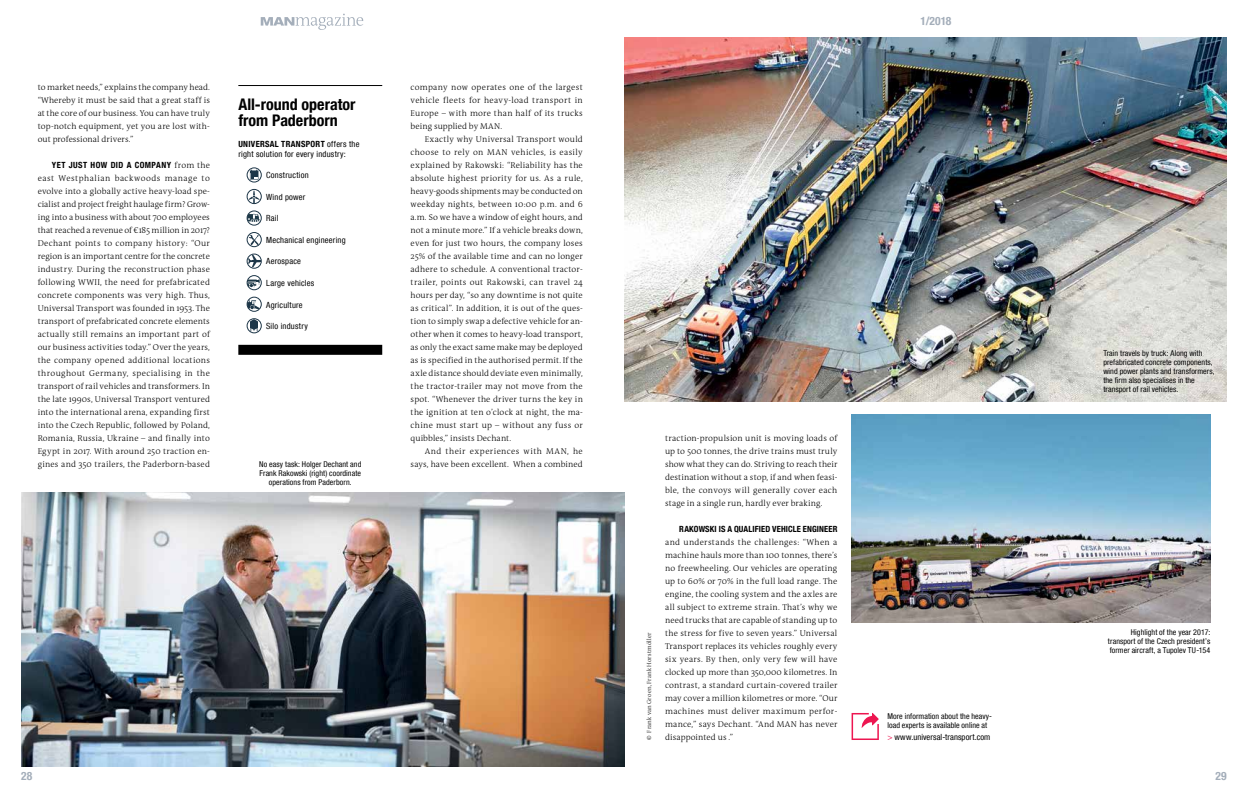
<style>
.page{position:relative;width:1248px;height:794px;background:#fff}
.page>*{position:absolute;margin:0;border:0;box-sizing:border-box;transform-origin:0 0}
.t1{font:16px/16px "MAN Helvetica Neue 77 Bold Cond";color:#000}
.t2{font:11.5px "MAN Helvetica Neue 77 Bold Cond";letter-spacing:.01em;color:#a4aeba}
.t3{font:300 8.5px/13px "The Antiqua B W3";letter-spacing:.02em;color:#000;text-align:justify}
.t4{font:8.5px "MAN Helvetica Neue 57 Cond";letter-spacing:.025em;color:#000}
.t5{font:8.5px "MAN Helvetica Neue 77 Bold Cond";letter-spacing:.03em;color:#000}
.t6{font:8.5px "MAN Helvetica Neue 77 Bold Cond";letter-spacing:.05em;color:#000}
.t7{font:8px/9px "MAN Helvetica Neue 57 Cond";letter-spacing:.01em;color:#000}
.t8{font:300 6px "The Antiqua B W3";letter-spacing:.025em;color:#000}
.s1{font-family:"The Antiqua B W3";font-weight:300}
.s2{font-family:"MAN Helvetica Neue 57 Cond"}
.s3{color:#ed1651}
</style>
<div class="page">
<img style="left:21px;top:493px;width:603px;height:273px">
<img style="left:624px;top:38px;width:602px;height:364px">
<svg style="left:851px;top:713px;width:27px;height:27px"></svg>
<img style="left:851px;top:415px;width:359px;height:208px">
<hr style="left:238px;top:85px;width:144px;height:1px;background:#000">
<svg style="left:247px;top:168px;width:14px;height:14px"></svg>
<svg style="left:250px;top:170px;width:8px;height:9px"></svg>
<div style="left:247px;top:168px;width:14px;height:14px;border:1px solid #1d3648;border-radius:50%"></div>
<img style="left:249px;top:190px;width:10px;height:14px">
<div style="left:247px;top:189px;width:14px;height:15px;border:1px solid #1d3648;border-radius:50%"></div>
<svg style="left:247px;top:214px;width:12px;height:8px"></svg>
<div style="left:247px;top:211px;width:14px;height:14px;border:1px solid #1d3648;border-radius:50%"></div>
<svg style="left:249px;top:235px;width:9px;height:10px"></svg>
<div style="left:247px;top:232px;width:14px;height:15px;border:1px solid #1d3648;border-radius:50%"></div>
<img style="left:247px;top:255px;width:14px;height:13px">
<div style="left:247px;top:254px;width:14px;height:14px;border:1px solid #1d3648;border-radius:50%"></div>
<svg style="left:247px;top:279px;width:12px;height:8px"></svg>
<div style="left:247px;top:275px;width:14px;height:15px;border:1px solid #1d3648;border-radius:50%"></div>
<img style="left:247px;top:297px;width:12px;height:14px">
<div style="left:247px;top:297px;width:14px;height:14px;border:1px solid #1d3648;border-radius:50%"></div>
<img style="left:247px;top:319px;width:14px;height:14px;border-radius:7px">
<div style="left:247px;top:318px;width:14px;height:15px;border:1px solid #1d3648;border-radius:50%"></div>
<div style="left:238px;top:345px;width:144px;height:10px;background:#000"></div>
<svg style="left:261px;top:14px;width:102px;height:16px"></svg>
<p class="t3" style="left:38px;top:80px;width:174px">to market needs,” explains the company head. “Whereby it must be said that a great staff is at the core of our business. You can have truly top-notch equipment, yet you are lost with&shy;out professional drivers.”</p>
<p class="t6" style="left:52px;top:159px;width:159px">YET JUST HOW DID A COMPANY <span class="s1">from the</span></p>
<p class="t3" style="left:38px;top:171px;width:174px">east Westphalian backwoods manage to evolve into a globally active heavy-load spe&shy;cialist and project freight haulage firm? Grow&shy;ing into a business with about 700 employees that reached a revenue of €185 million in 2017?<br>Dechant points to company history: “Our region is an important centre for the concrete industry. During the reconstruction phase following WWII, the need for prefabricated concrete components was very high. Thus, Universal Transport was founded in 1953. The transport of prefabricated concrete elements actually still remains an important part of our business activities today.” Over the years, the company opened additional locations throughout Germany, specialising in the transport of rail vehicles and transformers. In the late 1990s, Universal Transport ventured into the international arena, expanding first into the Czech Republic, followed by Poland, Romania, Russia, Ukraine – and finally into Egypt in 2017. With around 250 traction en&shy;gines and 350 trailers, the Paderborn-based</p>
<h1 class="t1" style="left:238px;top:96px;width:119px">All-round operator from Paderborn</h1>
<p class="t5" style="left:238px;top:138px;width:123px">UNIVERSAL TRANSPORT <span class="s2">offers the</span></p>
<p class="t4" style="left:238px;top:149px;width:109px">right solution for every industry:</p>
<p class="t4" style="left:266px;top:170px;width:44px">Construction</p>
<p class="t4" style="left:266px;top:192px;width:41px">Wind power</p>
<p class="t4" style="left:266px;top:213px;width:14px">Rail</p>
<p class="t4" style="left:266px;top:235px;width:81px">Mechanical engineering</p>
<p class="t4" style="left:266px;top:256px;width:36px">Aerospace</p>
<p class="t4" style="left:266px;top:278px;width:50px">Large vehicles</p>
<p class="t4" style="left:266px;top:299px;width:38px">Agriculture</p>
<p class="t4" style="left:266px;top:321px;width:43px">Silo industry</p>
<p class="t7" style="left:259px;top:460px;width:104px;text-align:center">No easy task: Holger Dechant and<br>Frank Rakowski (right) coordinate operations from Paderborn.</p>
<p class="t3" style="left:410px;top:80px;width:174px">company now operates one of the largest vehicle fleets for heavy-load transport in Europe – with more than half of its trucks being supplied by MAN.</p>
<p class="t3" style="left:410px;top:132px;width:174px;text-indent:14px">Exactly why Universal Transport would choose to rely on MAN vehicles, is easily explained by Rakowski: “Reliability has the absolute highest priority for us. As a rule, heavy-goods shipments may be conducted on weekday nights, between 10:00 p.m. and 6 a.m. So we have a window of eight hours, and not a minute more.” If a vehicle breaks down, even for just two hours, the company loses 25% of the available time and can no longer adhere to schedule. A conventional tractor&shy;trailer, points out Rakowski, can travel 24 hours per day, “so any downtime is not quite as critical”. In addition, it is out of the ques&shy;tion to simply swap a defective vehicle for an&shy;other when it comes to heavy-load transport, as only the exact same make may be deployed as is specified in the authorised permit. If the axle distance should deviate even minimally, the tractor-trailer may not move from the spot. “Whenever the driver turns the key in the ignition at ten o’clock at night, the ma&shy;chine must start up – without any fuss or quibbles,” insists Dechant.</p>
<p class="t3" style="left:410px;top:444px;width:174px;text-align:right">And their experiences with MAN, he says, have been excellent. When a combined</p>
<h2 class="t2" style="left:920px;top:14px;width:32px">1/2018</h2>
<p class="t8" style="left:645px;top:740px;width:109px;rotate:-90deg">© Frank van Groen, Frank Horstmöller</p>
<p class="t3" style="left:665px;top:431px;width:174px">traction-propulsion unit is moving loads of up to 500 tonnes, the drive trains must truly show what they can do. Striving to reach their destination without a stop, if and when feasi&shy;ble, the convoys will generally cover each stage in a single run, hardly ever braking.</p>
<p class="t5" style="left:679px;top:524px;width:159px">RAKOWSKI IS A QUALIFIED VEHICLE ENGINEER</p>
<p class="t3" style="left:665px;top:535px;width:174px">and understands the challenges: “When a machine hauls more than 100 tonnes, there’s no freewheeling. Our vehicles are operating up to 60% or 70% in the full load range. The engine, the cooling system and the axles are all subject to extreme strain. That’s why we need trucks that are capable of standing up to the stress for five to seven years.” Universal Transport replaces its vehicles roughly every six years. By then, only very few will have clocked up more than 350,000 kilometres. In contrast, a standard curtain-covered trailer may cover a million kilometres or more. “Our machines must deliver maximum perfor&shy;mance,” says Dechant. “And MAN has never disappointed us .”</p>
<p class="t7" style="left:887px;top:711px;width:106px">More information about the heavy&shy;load experts is available online at</p>
<p class="t4" style="left:887px;top:731px;width:105px"><span class="s3">&gt;</span> www.universal-transport.com</p>
<p class="t7" style="left:1103px;top:349px;width:113px">Train travels by truck: Along with prefabricated concrete components, wind power plants and transformers, the firm also specialises in the transport of rail vehicles.</p>
<p class="t7" style="left:1107px;top:627px;width:104px;text-align:justify;text-indent:23px">Highlight of the year 2017: transport of the Czech president’s former aircraft, a Tupolev TU-154</p>
<h2 class="t2" style="left:21px;top:769px;width:13px">28</h2>
<h2 class="t2" style="left:1215px;top:769px;width:13px">29</h2>
</div>
